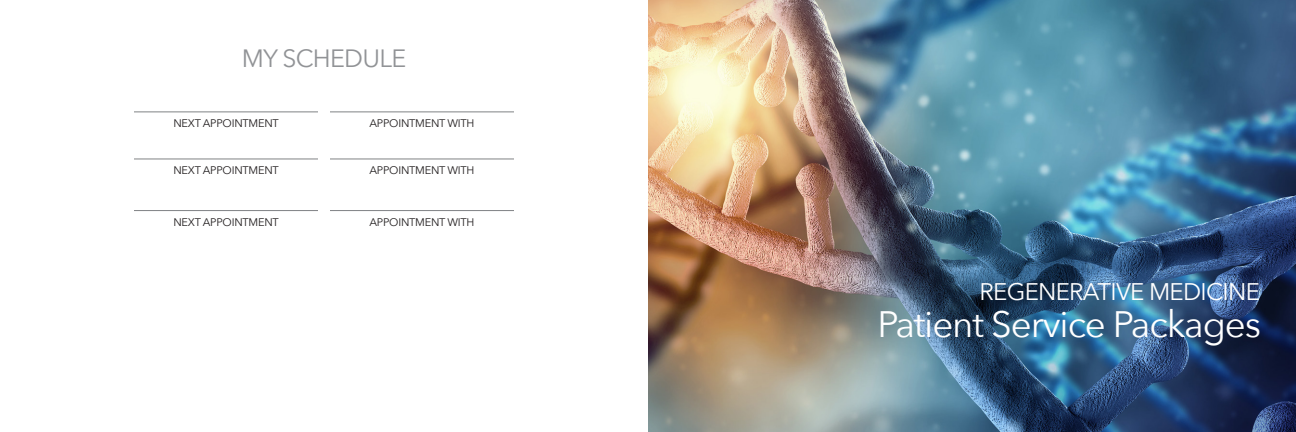
<style>
.page{position:relative;width:1296px;height:432px;background:#fff}
.page>*{position:absolute;margin:0;border:0;box-sizing:border-box;transform-origin:0 0}
.Main_Text{font:36.7px "Avenir Next";letter-spacing:-.03em;color:#fff}
.Main_Text-2{font:25px "Avenir Next";letter-spacing:-.03em;color:#919396}
.Main_Text-3{font:24px "Avenir Next";letter-spacing:-.03em;color:#fff}
.Main_Text-4{font:11px "Avenir Next";letter-spacing:-.02em;color:#231f20}
</style>
<div class="page">
<img style="left:648px;top:0;width:648px;height:432px">
<hr style="left:134px;top:210px;width:184px;height:1px;background:#808285">
<hr style="left:134px;top:159px;width:184px;height:1px;background:#808285">
<hr style="left:134px;top:112px;width:184px;height:1px;background:#808285">
<hr style="left:330px;top:210px;width:184px;height:1px;background:#808285">
<hr style="left:330px;top:159px;width:184px;height:1px;background:#808285">
<hr style="left:330px;top:112px;width:184px;height:1px;background:#808285">
<p class="Main_Text-2" style="left:242px;top:37px;width:166px">MY SCHEDULE</p>
<p class="Main_Text-4" style="left:173px;top:114px;width:107px">NEXT APPOINTMENT</p>
<p class="Main_Text-4" style="left:369px;top:114px;width:107px">APPOINTMENT WITH</p>
<p class="Main_Text-4" style="left:173px;top:161px;width:107px">NEXT APPOINTMENT</p>
<p class="Main_Text-4" style="left:369px;top:161px;width:107px">APPOINTMENT WITH</p>
<p class="Main_Text-4" style="left:173px;top:213px;width:107px">NEXT APPOINTMENT</p>
<p class="Main_Text-4" style="left:369px;top:213px;width:107px">APPOINTMENT WITH</p>
<p class="Main_Text-3" style="left:980px;top:271px;width:282px">REGENERATIVE MEDICINE</p>
<p class="Main_Text" style="left:878px;top:293px;width:385px">Patient Service Packages</p>
</div>
